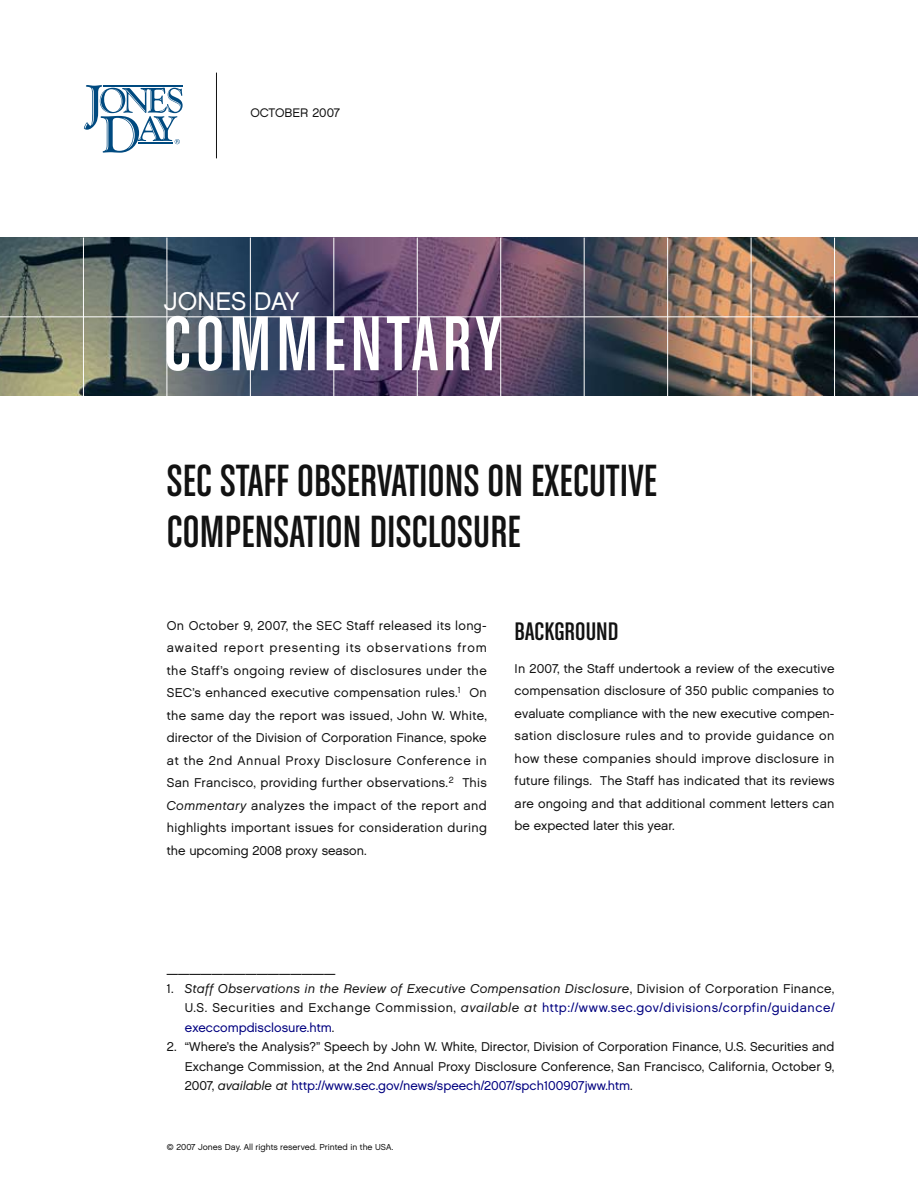
<style>
.page{position:relative;width:918px;height:1188px;background:#fff}
.page>*{position:absolute;margin:0;border:0;box-sizing:border-box;transform-origin:0 0}
.t1{font:82.5px "Chalet Comprime Cologne Sixty";letter-spacing:.055em;color:#fff}
.t2{font:48px/51px "Chalet Comprime Cologne Sixty";letter-spacing:.005em;color:#121212}
.t3{font:27px "Chalet Comprime Cologne Sixty";letter-spacing:.005em;color:#121212;scale:1.1 1}
.t4{font:25.5px "Chalet London Nineteen Sixty";letter-spacing:-.005em;color:#fff}
.t5{font:12.75px/22.5px "Chalet London Nineteen Sixty";letter-spacing:.005em;color:#121212;text-align:justify}
.t6{font:12.75px/19.5px "Chalet London Nineteen Sixty";letter-spacing:.04em;color:#000080}
.t7{font:12.75px "Chalet Oblique London";letter-spacing:.025em;color:#121212}
.t8{font:12.3px "Chalet London Nineteen Sixty";color:#121212}
.t9{font:8.7px "Chalet London Nineteen Sixty";color:#121212}
.s1{font-family:"Chalet Oblique London"}
.s2{font-family:"Chalet London Nineteen Sixty"}
.s3{color:#121212}
.s4{font-family:"Chalet Oblique London";color:#121212}
.s5{color:#000080}
</style>
<div class="page">
<img style="left:0;top:237px;width:918px;height:158px">
<hr style="left:167px;top:238px;width:1px;height:160px;background:#fff">
<hr style="left:83px;top:238px;width:1px;height:160px;background:#fff">
<hr style="left:250px;top:238px;width:1px;height:160px;background:#fff">
<hr style="left:334px;top:238px;width:1px;height:160px;background:#fff">
<hr style="left:417px;top:238px;width:1px;height:160px;background:#fff">
<hr style="left:500px;top:238px;width:1px;height:160px;background:#fff">
<hr style="left:584px;top:238px;width:1px;height:160px;background:#fff">
<hr style="left:667px;top:238px;width:1px;height:160px;background:#fff">
<hr style="left:751px;top:238px;width:1px;height:160px;background:#fff">
<hr style="left:834px;top:238px;width:1px;height:160px;background:#fff">
<hr style="left:0;top:317px;width:918px;height:1px;background:#fff">
<hr style="left:216px;top:73px;width:1px;height:85px;background:#121212">
<svg style="left:84px;top:85px;width:99px;height:68px"></svg>
<p class="t8" style="left:250px;top:105px;width:91px">October 2007</p>
<h3 class="t4" style="left:164px;top:286px;width:137px">JONES DAY</h3>
<h1 class="t1" style="left:164px;top:298px;width:339px">COMMENTARY</h1>
<h2 class="t2" style="left:167px;top:455px;width:489px">SEC STAFF OBSERVATIONS ON EXECUTIVE<br>COMPENSAT</h2>
<h2 class="t2" style="left:317px;top:506px;width:188px">ION DISCLOSURE</h2>
<p class="t5" style="left:167px;top:614px;width:322px">On October 9, 2007, the SEC Staff released its long&shy;awaited report presenting its observations from the Staff’s ongoing review of disclosures under the SEC’s enhanced executive compensation rules.<sup>1</sup> On the same day the report was issued, John W. White, director of the Division of Corporation Finance, spoke at the 2nd Annual Proxy Disclosure Conference in San Francisco, providing further observations.<sup>2</sup> This <span class="s1">Commentary</span> analyzes the impact of the report and highlights important issues for consideration during the upcoming 2008 proxy season.</p>
<h3 class="t3" style="left:515px;top:616px;width:96px">BACKGROUND</h3>
<p class="t5" style="left:515px;top:657px;width:321px">In 2007, the Staff undertook a review of the executive compensation disclosure of 350 public companies to evaluate compliance with the new executive compen&shy;sation disclosure rules and to provide guidance on how these companies should improve disclosure in future filings. The Staff has indicated that its reviews are ongoing and that additional comment letters can be expected later this year.</p>
<p class="t5" style="left:167px;top:958px;width:170px">_______________</p>
<p class="t7" style="left:167px;top:981px;width:669px"><span class="s2">1.</span> Staff Observations in the Review of Executive Compensation Disclosure<span class="s2">, Division of Corporation Finance,</span></p>
<p class="t6" style="left:185px;top:998px;width:651px"><span class="s3">U.S. Securities and Exchange Commission,</span> <span class="s4">available at</span> http://www.sec.gov/divisions/corpfin/guidance/ execcompdisclosure.htm<span class="s3">.</span></p>
<p class="t5" style="left:185px;top:1037px;width:651px;line-height:19.5px;text-indent:-18px">2. “Where’s the Analysis?” Speech by John W. White, Director, Division of Corporation Finance, U.S. Securities and Exchange Commission, at the 2nd Annual Proxy Disclosure Conference, San Francisco, California, October 9, 2007, <span class="s1">available at</span> <span class="s5">http://www.sec.gov/news/speech/2007/spch100907jww.htm</span>.</p>
<p class="t9" style="left:167px;top:1141px;width:228px">© 2007 Jones Day. All rights reserved. Printed in the USA.</p>
</div>
